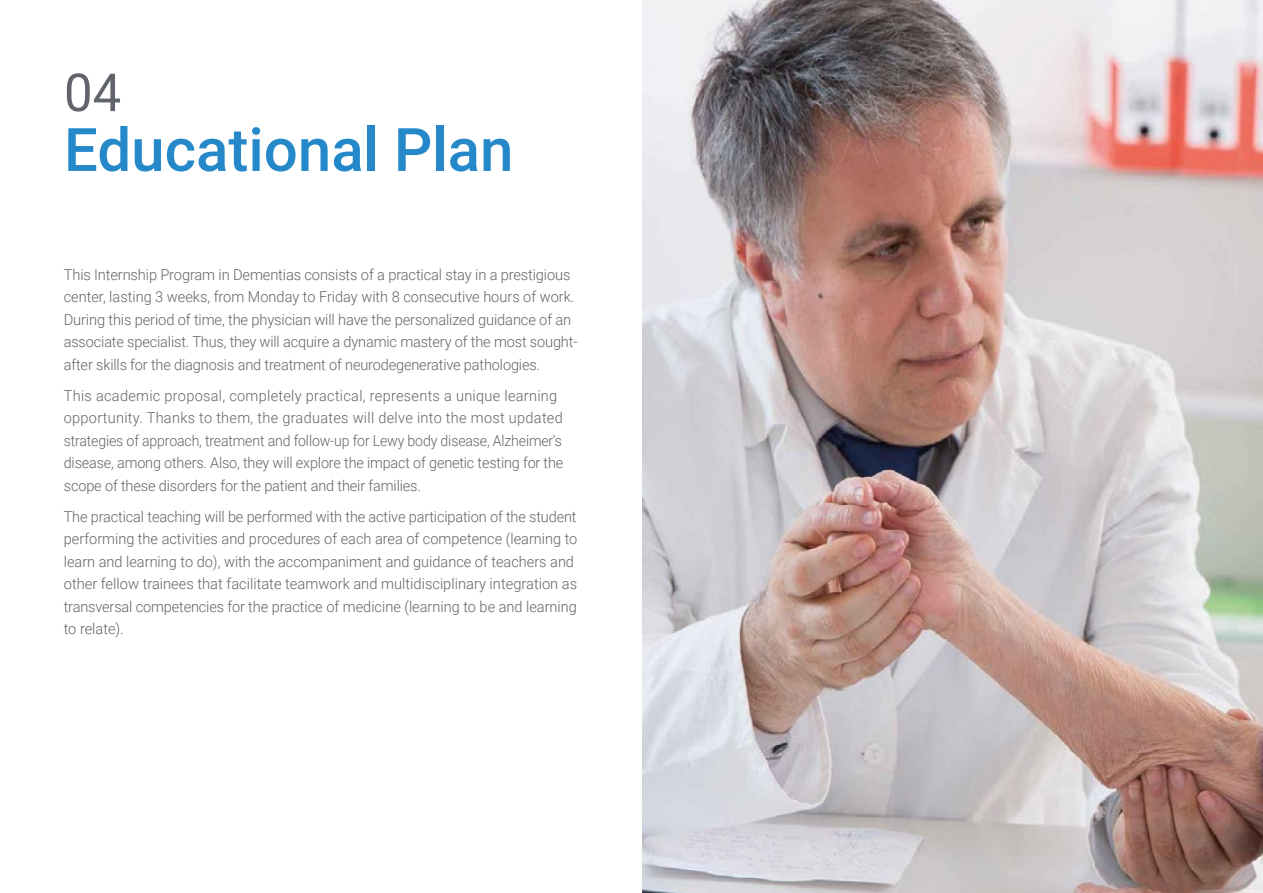
<style>
.page{position:relative;width:1263px;height:893px;background:#fff}
.page>*{position:absolute;margin:0;border:0;box-sizing:border-box;transform-origin:0 0}
.t1{font:500 60px "Roboto";color:#2488c9}
.t2{font:52.5px "Roboto";color:#61646a}
.t3{font:300 15px/22.5px "Roboto";letter-spacing:-.01em;color:#61646a}
</style>
<div class="page">
<img style="left:642px;top:0;width:621px;height:893px">
<h2 class="t2" style="left:64px;top:56px;width:59px">04</h2>
<h1 class="t1" style="left:64px;top:108px;width:451px">Educational Plan</h1>
<p class="t3" style="left:64px;top:262px;width:515px">This Internship Program in Dementias consists of a practical stay in a prestigious center, lasting 3 weeks, from Monday to Friday with 8 consecutive hours of work.<br>During this period of time, the physician will have the personalized guidance of an associate specialist. Thus, they will acquire a dynamic mastery of the most sought&shy;after skills for the diagnosis and treatment of neurodegenerative pathologies.</p>
<p class="t3" style="left:64px;top:383px;width:501px">This academic proposal, completely practical, represents a unique learning opportunity. Thanks to them, the graduates will delve into the most updated strategies of approach, treatment and follow-up for Lewy body disease, Alzheimer's disease, among others. Also, they will explore the impact of genetic testing for the scope of these disorders for the patient and their families.</p>
<p class="t3" style="left:64px;top:504px;width:515px">The practical teaching will be performed with the active participation of the student performing the activities and procedures of each area of competence (learning to learn and learning to do), with the accompaniment and guidance of teachers and other fellow trainees that facilitate teamwork and multidisciplinary integration as transversal competencies for the practice of medicine (learning to be and learning to relate).</p>
</div>
